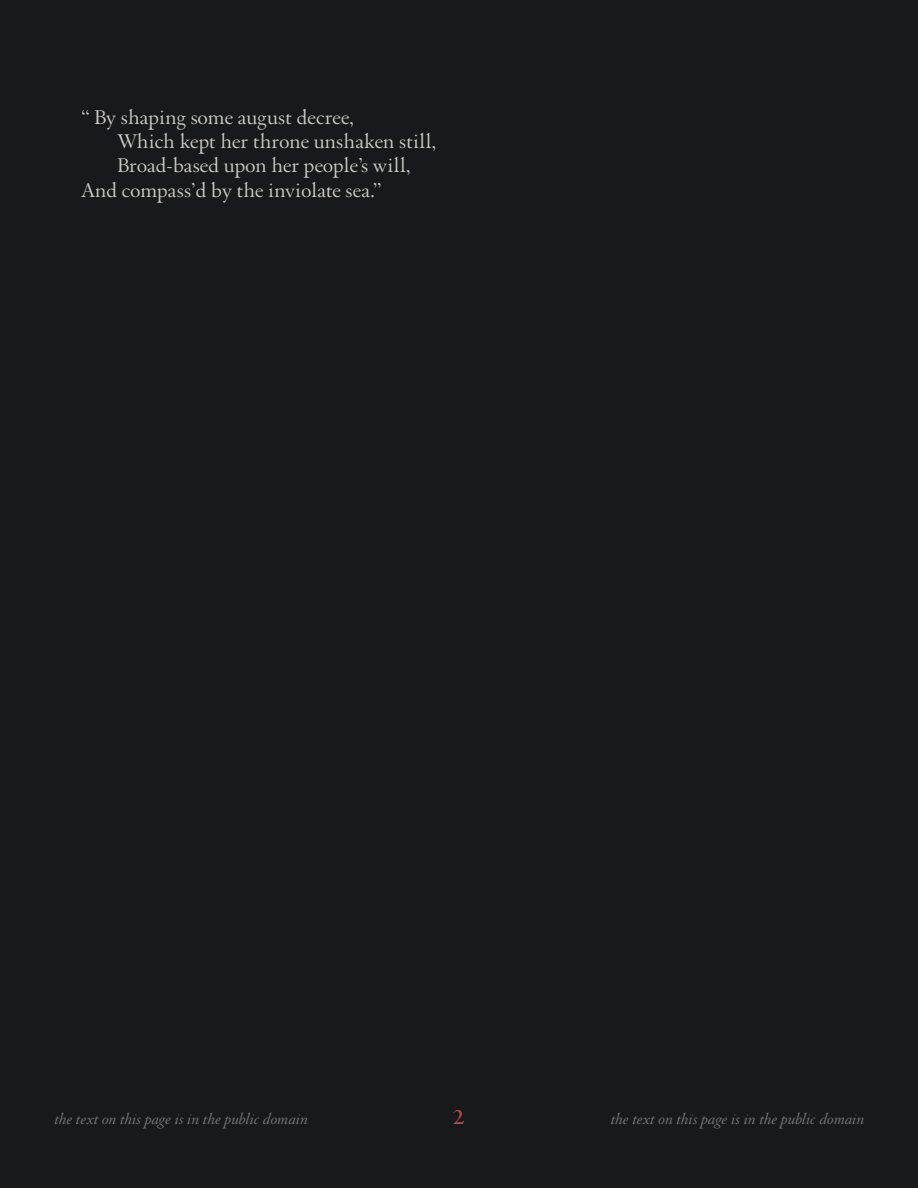
<style>
.page{position:relative;width:918px;height:1188px;background:#18191a}
.page>*{position:absolute;margin:0;border:0;box-sizing:border-box;transform-origin:0 0}
.t1{font:700 22.5px "Augereau";color:#b34942}
.Body_Copy_Poem{font:21.3px "Augereau";letter-spacing:.01em;color:#cccac4}
.t2{font:italic 16.5px "Augereau";letter-spacing:.01em;color:#787776}
</style>
<div class="page">
<p class="Body_Copy_Poem" style="left:81px;top:104px;width:274px">“ By shaping some august decree,</p>
<p class="Body_Copy_Poem" style="left:117px;top:128px;width:320px">Which kept her throne unshaken still,</p>
<p class="Body_Copy_Poem" style="left:117px;top:153px;width:295px">Broad-based upon her people’s will,</p>
<p class="Body_Copy_Poem" style="left:81px;top:177px;width:302px">And compass’d by the inviolate sea.”</p>
<p class="t2" style="left:54px;top:1108px;width:255px">the text on this page is in the public domain</p>
<p class="t1" style="left:453px;top:1103px;width:13px">2</p>
<p class="t2" style="left:610px;top:1108px;width:255px">the text on this page is in the public domain</p>
</div>
